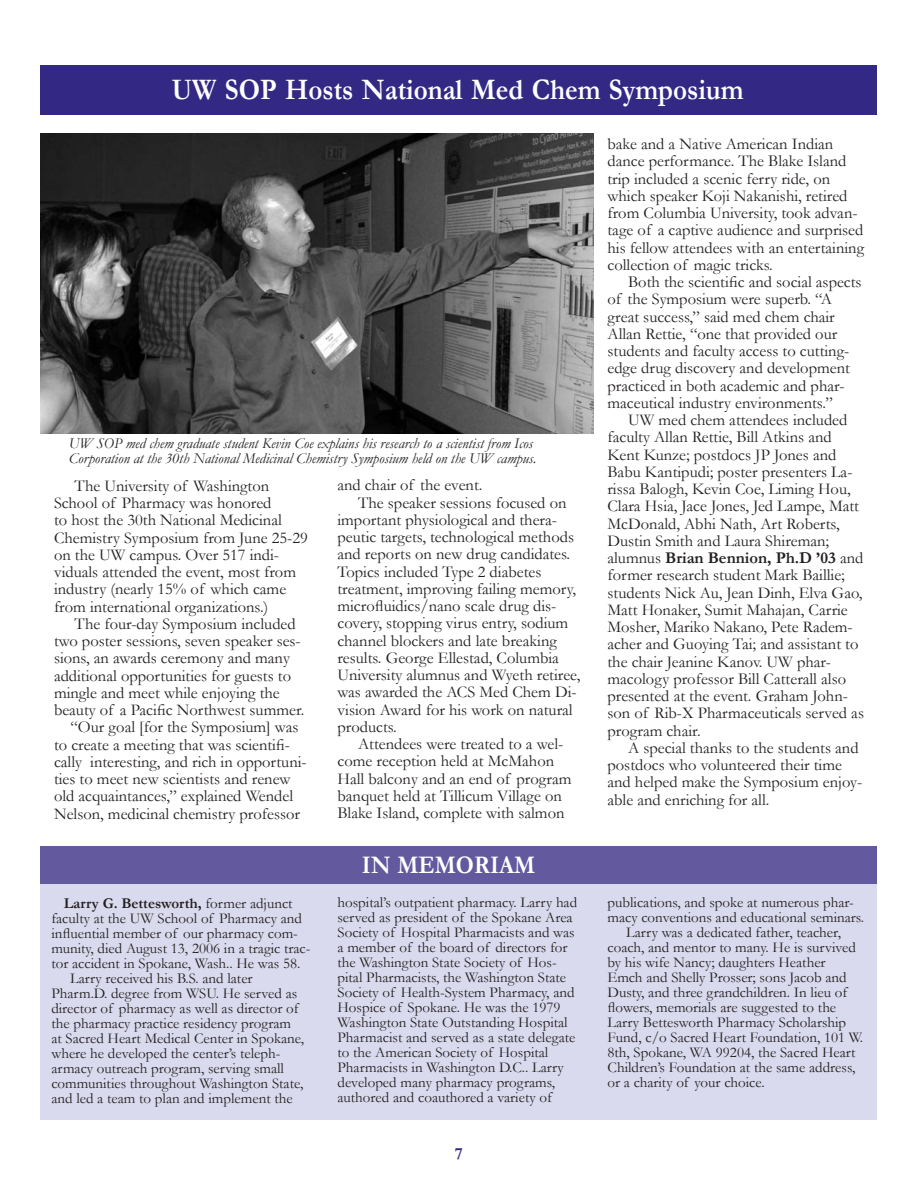
<style>
.page{position:relative;width:918px;height:1188px;background:#fff}
.page>*{position:absolute;margin:0;border:0;box-sizing:border-box;transform-origin:0 0}
.t1{font:700 30px "Garamond";color:#fff;scale:.9 1}
.t2{font:700 25.5px "Garamond";color:#fff;scale:.9 1}
.t3{font:700 17.25px "Garamond";color:#332985}
.t4{font:16.5px/17.2px "Garamond";color:#231f20}
.t5{font:15px/15px "Garamond";color:#231f20}
.t6{font:italic 15px/15px "Garamond";color:#231f20}
.t7{font:700 15px "Garamond";color:#231f20}
.s1{font-weight:700}
.s2{font-weight:400}
</style>
<div class="page">
<div style="left:40px;top:878px;width:838px;height:242px;background:#dadaee"></div>
<div style="left:40px;top:66px;width:838px;height:49px;background:#332985"></div>
<img style="left:40px;top:133px;width:554px;height:300px">
<div style="left:40px;top:847px;width:838px;height:37px;background:#63599f"></div>
<h1 class="t1" style="left:172px;top:73px;width:637px">UW SOP Hosts National Med Chem Symposium</h1>
<p class="t6" style="left:69px;top:436px;width:469px">UW SOP med chem graduate student Kevin Coe explains his research to a scientist from Icos<br>Corporation at the 30th National Medicinal Chemistry Symposium held on the UW campus.</p>
<p class="t4" style="left:54px;top:477px;width:255px;text-indent:21px">The University of Washington School of Pharmacy was honored<br>to host the 30th National Medicinal Chemistry Symposium from June 25-29 on the UW campus. Over 517 indi&shy;viduals attended the event, most from industry (nearly 15% of which came from international organizations.)</p>
<p class="t4" style="left:75px;top:615px;width:223px">The four-day Symposium included</p>
<p class="t4" style="left:54px;top:632px;width:248px">two poster sessions, seven speaker ses-</p>
<p class="t4" style="left:54px;top:650px;width:237px">sions, an awards ceremony and many</p>
<p class="t4" style="left:54px;top:667px;width:239px">additional opportunities for guests to</p>
<p class="t4" style="left:54px;top:684px;width:227px">mingle and meet while enjoying the</p>
<p class="t4" style="left:54px;top:701px;width:252px">beauty of a Pacific Northwest summer.</p>
<p class="t4" style="left:71px;top:719px;width:229px">“Our goal [for the Symposium] was</p>
<p class="t4" style="left:54px;top:736px;width:238px">to create a meeting that was scientifi-</p>
<p class="t4" style="left:54px;top:753px;width:254px">cally interesting, and rich in opportuni-</p>
<p class="t4" style="left:54px;top:770px;width:238px">ties to meet new scientists and renew</p>
<p class="t4" style="left:54px;top:788px;width:241px">old acquaintances,” explained Wendel</p>
<p class="t4" style="left:54px;top:805px;width:248px">Nelson, medicinal chemistry professor</p>
<p class="t4" style="left:337px;top:477px;width:146px">and chair of the event.</p>
<p class="t4" style="left:358px;top:494px;width:210px">The speaker sessions focused on</p>
<p class="t4" style="left:337px;top:511px;width:221px">important physiological and thera-</p>
<p class="t4" style="left:337px;top:528px;width:238px">peutic targets, technological methods</p>
<p class="t4" style="left:337px;top:546px;width:234px">and reports on new drug candidates.</p>
<p class="t4" style="left:337px;top:563px;width:205px">Topics included Type 2 diabetes</p>
<p class="t4" style="left:337px;top:580px;width:240px">treatment, improving failing memory,</p>
<p class="t4" style="left:337px;top:597px;width:220px">microfluidics/nano scale drug dis-</p>
<p class="t4" style="left:338px;top:615px;width:232px">covery, stopping virus entry, sodium</p>
<p class="t4" style="left:338px;top:632px;width:221px">channel blockers and late breaking</p>
<p class="t4" style="left:338px;top:649px;width:223px">results. George Ellestad, Columbia</p>
<p class="t4" style="left:338px;top:666px;width:245px">University alumnus and Wyeth retiree,</p>
<p class="t4" style="left:338px;top:684px;width:241px">was awarded the ACS Med Chem Di-</p>
<p class="t4" style="left:338px;top:701px;width:237px">vision Award for his work on natural</p>
<p class="t4" style="left:338px;top:718px;width:61px">products.</p>
<p class="t4" style="left:358px;top:735px;width:207px">Attendees were treated to a wel-</p>
<p class="t4" style="left:338px;top:753px;width:218px">come reception held at McMahon</p>
<p class="t4" style="left:338px;top:770px;width:235px">Hall balcony and an end of program</p>
<p class="t4" style="left:338px;top:787px;width:226px">banquet held at Tillicum Village on</p>
<p class="t4" style="left:338px;top:804px;width:229px">Blake Island, complete with salmon</p>
<h2 class="t2" style="left:362px;top:851px;width:194px">IN MEMORIAM</h2>
<p class="t4" style="left:608px;top:135px;width:258px">bake and a Native American Indian dance performance. The Blake Island trip included a scenic ferry ride, on which speaker Koji Nakanishi, retired from Columbia University, took advan&shy;tage of a captive audience and surprised his fellow attendees with an entertaining collection of magic tricks.</p>
<p class="t4" style="left:608px;top:273px;width:256px;text-indent:21px">Both the scientific and social aspects of the Symposium were superb. “A great success,” said med chem chair Allan Rettie, “one that provided our students and faculty access to cutting&shy;edge drug discovery and development practiced in both academic and phar&shy;maceutical industry environments.”</p>
<p class="t4" style="left:607px;top:411px;width:258px;text-indent:21px">UW med chem attendees included faculty Allan Rettie, Bill Atkins and Kent Kunze; postdocs JP Jones and Babu Kantipudi; poster presenters La&shy;rissa Balogh, Kevin Coe, Liming Hou, Clara Hsia, Jace Jones, Jed Lampe, Matt McDonald, Abhi Nath, Art Roberts, Dustin Smith and Laura Shireman; alumnus <span class="s1">Brian Bennion, Ph.D ’03</span> and former research student Mark Baillie; students Nick Au, Jean Dinh, Elva Gao, Matt Honaker, Sumit Mahajan, Carrie Mosher, Mariko Nakano, Pete Radem&shy;acher and Guoying Tai; and assistant to the chair Jeanine Kanov. UW phar&shy;macology professor Bill Catterall also presented at the event. Graham John&shy;son of Rib-X Pharmaceuticals served as program chair.</p>
<p class="t4" style="left:607px;top:739px;width:256px;text-indent:21px">A special thanks to the students and postdocs who volunteered their time and helped make the Symposium enjoy&shy;able and enriching for all.</p>
<p class="t7" style="left:64px;top:895px;width:230px">Larry G. Bettesworth, <span class="s2">former adjunct</span></p>
<p class="t5" style="left:51px;top:911px;width:252px">faculty at the UW School of Pharmacy and</p>
<p class="t5" style="left:51px;top:926px;width:248px">influential member of our pharmacy com-</p>
<p class="t5" style="left:51px;top:941px;width:261px">munity, died August 13, 2006 in a tragic trac-</p>
<p class="t5" style="left:51px;top:956px;width:251px">tor accident in Spokane, Wash.. He was 58.</p>
<p class="t5" style="left:70px;top:971px;width:184px">Larry received his B.S. and later</p>
<p class="t5" style="left:51px;top:986px;width:247px">Pharm.D. degree from WSU. He served as</p>
<p class="t5" style="left:51px;top:1001px;width:249px">director of pharmacy as well as director of</p>
<p class="t5" style="left:51px;top:1016px;width:241px">the pharmacy practice residency program</p>
<p class="t5" style="left:51px;top:1031px;width:254px">at Sacred Heart Medical Center in Spokane,</p>
<p class="t5" style="left:51px;top:1046px;width:231px">where he developed the center’s teleph-</p>
<p class="t5" style="left:51px;top:1061px;width:234px">armacy outreach program, serving small</p>
<p class="t5" style="left:51px;top:1076px;width:254px">communities throughout Washington State,</p>
<p class="t5" style="left:51px;top:1091px;width:243px">and led a team to plan and implement the</p>
<p class="t5" style="left:338px;top:895px;width:241px">hospital’s outpatient pharmacy. Larry had served as president of the Spokane Area Society of Hospital Pharmacists and was a member of the board of directors for the Washington State Society of Hos&shy;pital Pharmacists, the Washington State Society of Health-System Pharmacy, and Hospice of Spokane. He was the 1979<br>Washington State Outstanding Hospital Pharmacist and served as a state delegate to the American Society of Hospital Pharmacists in Washington D.C.. Larry developed many pharmacy programs, authored and coauthored a variety of</p>
<p class="t5" style="left:608px;top:895px;width:248px">publications, and spoke at numerous phar-</p>
<p class="t5" style="left:608px;top:910px;width:258px">macy conventions and educational seminars.</p>
<p class="t5" style="left:626px;top:925px;width:216px">Larry was a dedicated father, teacher,</p>
<p class="t5" style="left:608px;top:940px;width:250px">coach, and mentor to many. He is survived</p>
<p class="t5" style="left:608px;top:955px;width:220px">by his wife Nancy; daughters Heather</p>
<p class="t5" style="left:608px;top:970px;width:241px">Emch and Shelly Prosser; sons Jacob and</p>
<p class="t5" style="left:608px;top:985px;width:241px">Dusty, and three grandchildren. In lieu of</p>
<p class="t5" style="left:608px;top:1000px;width:230px">flowers, memorials are suggested to the</p>
<p class="t5" style="left:608px;top:1015px;width:240px">Larry Bettesworth Pharmacy Scholarship</p>
<p class="t5" style="left:608px;top:1030px;width:257px">Fund, c/o Sacred Heart Foundation, 101 W.</p>
<p class="t5" style="left:608px;top:1045px;width:250px">8th, Spokane, WA 99204, the Sacred Heart</p>
<p class="t5" style="left:608px;top:1060px;width:249px">Children’s Foundation at the same address,</p>
<p class="t5" style="left:608px;top:1075px;width:159px">or a charity of your choice.</p>
<p class="t3" style="left:455px;top:1144px;width:10px">7</p>
</div>
